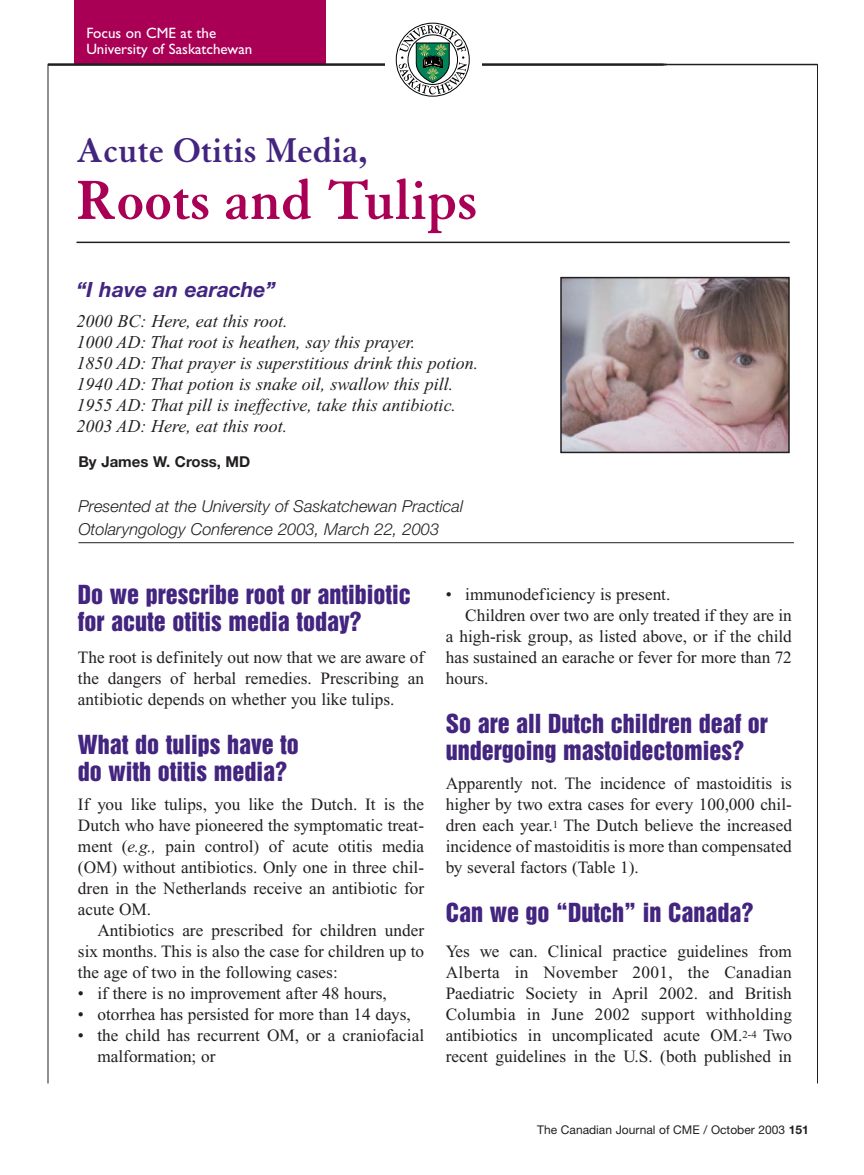
<style>
.page{position:relative;width:864px;height:1175px;background:#fff}
.page>*{position:absolute;margin:0;border:0;box-sizing:border-box;transform-origin:0 0}
.t1{font:700 60px "Granjon";color:#a90056}
.t2{font:700 37.5px "Granjon";color:#432580}
.t3{font:24px/27px "Helvetica Inserat";color:#432580}
.t4{font:italic 700 21px "Helvetica Neue";color:#432580}
.t5{font:italic 18px/21px "Times New Roman";color:#231f20}
.t6{font:17.25px/21px "Times New Roman";color:#231f20;text-align:justify}
.t7{font:italic 300 16.5px/22.5px "Helvetica Neue";color:#231f20}
.t8{font:15px/16.5px "Gill Sans";color:#fff}
.t9{font:700 15px "Helvetica Neue";color:#231f20}
.t10{font:12px "Helvetica Neue";color:#231f20}
.s1{font-style:italic}
.s2{font-weight:700}
</style>
<div class="page">
<div style="left:74px;top:0;width:252px;height:65px;background:#a90056"></div>
<hr style="left:48px;top:64px;width:1px;height:1019px;background:#231f20">
<hr style="left:817px;top:64px;width:1px;height:1019px;background:#231f20">
<hr style="left:48px;top:64px;width:770px;height:1px;background:#231f20">
<div style="left:385px;top:20px;width:97px;height:79px;background:#fff"></div>
<div style="left:396px;top:23px;width:73px;height:73px;border:1px solid #000;border-radius:50%"></div>
<svg style="left:399px;top:25px;width:68px;height:69px"></svg>
<hr style="left:78px;top:542px;width:716px;height:1px;background:#231f20">
<svg style="left:76px;top:241px;width:714px;height:213px"></svg>
<p class="t8" style="left:86px;top:26px;width:167px">Focus on CME at the<br>University of Saskatchewan</p>
<h2 class="t2" style="left:76px;top:136px;width:292px">Acute Otitis Media,</h2>
<h1 class="t1" style="left:76px;top:178px;width:402px">Roots and Tulips</h1>
<p class="t4" style="left:76px;top:282px;width:201px">“I have an earache”</p>
<p class="t5" style="left:76px;top:312px;width:403px">2000 BC: Here, eat this root.<br>1000 AD: That root is heathen, say this prayer.<br>1850 AD: That prayer is superstitious drink this potion.<br>1940 AD: That potion is snake oil, swallow this pill.<br>1955 AD: That pill is ineffective, take this antibiotic.<br>2003 AD: Here, eat this root.</p>
<p class="t9" style="left:78px;top:456px;width:173px">By James W. Cross, MD</p>
<p class="t7" style="left:78px;top:496px;width:386px">Presented at the University of Saskatchewan Practical<br>Otolaryngology Conference 2003, March 22, 2003</p>
<h3 class="t3" style="left:78px;top:582px;width:334px">Do we prescribe root or antibiotic for acute otitis media today?</h3>
<p class="t6" style="left:78px;top:648px;width:348px">The root is definitely out now that we are aware of the dangers of herbal remedies. Prescribing an antibiotic depends on whether you like tulips.</p>
<h3 class="t3" style="left:78px;top:732px;width:223px">What do tulips have to do with otitis media?</h3>
<p class="t6" style="left:78px;top:795px;width:348px">If you like tulips, you like the Dutch. It is the Dutch who have pioneered the symptomatic treat&shy;ment (<span class="s1">e.g.,</span> pain control) of acute otitis media (OM) without antibiotics. Only one in three chil&shy;dren in the Netherlands receive an antibiotic for acute OM.</p>
<p class="t6" style="left:78px;top:921px;width:348px;text-indent:19px">Antibiotics are prescribed for children under six months. This is also the case for children up to the age of two in the following cases:</p>
<p class="t6" style="left:78px;top:984px;width:310px">• if there is no improvement after 48 hours,</p>
<p class="t6" style="left:78px;top:1005px;width:334px">• otorrhea has persisted for more than 14 days,</p>
<p class="t6" style="left:97px;top:1026px;width:328px;text-indent:-19px">• the child has recurrent OM, or a craniofacial malformation; or</p>
<p class="t6" style="left:446px;top:585px;width:226px">• immunodeficiency is present.</p>
<p class="t6" style="left:465px;top:606px;width:328px">Children over two are only treated if they are in</p>
<p class="t6" style="left:446px;top:627px;width:348px">a high-risk group, as listed above, or if the child</p>
<p class="t6" style="left:446px;top:648px;width:348px">has sustained an earache or fever for more than 72</p>
<p class="t6" style="left:446px;top:669px;width:44px">hours.</p>
<h3 class="t3" style="left:446px;top:711px;width:324px">So are all Dutch children deaf or undergoing mastoidectomies?</h3>
<p class="t6" style="left:446px;top:774px;width:348px">Apparently not. The incidence of mastoiditis is higher by two extra cases for every 100,000 chil&shy;dren each year.<sup>1</sup> The Dutch believe the increased incidence of mastoiditis is more than compensated by several factors (Table 1).</p>
<h3 class="t3" style="left:446px;top:900px;width:309px">Can we go “Dutch” in Canada?</h3>
<p class="t6" style="left:446px;top:942px;width:348px">Yes we can. Clinical practice guidelines from Alberta in November 2001, the Canadian Paediatric Society in April 2002. and British Columbia in June 2002 support withholding antibiotics in uncomplicated acute OM.<sup>2-4</sup> Two recent guidelines in the U.S. (both published in</p>
<p class="t10" style="left:537px;top:1125px;width:273px">The Canadian Journal of CME / October 2003 <span class="s2">151</span></p>
</div>
